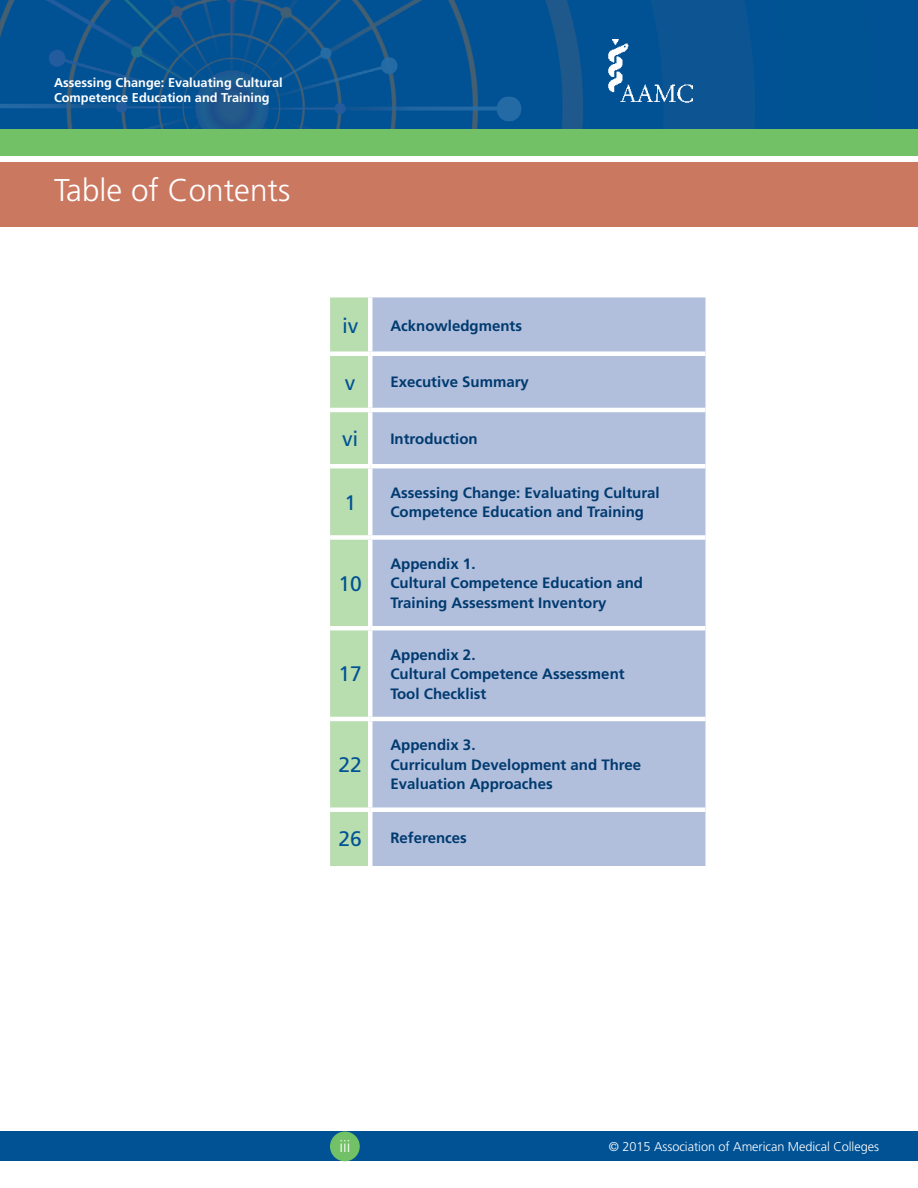
<style>
.page{position:relative;width:918px;height:1188px;background:#fff}
.page>*{position:absolute;margin:0;border:0;box-sizing:border-box;transform-origin:0 0}
.t1{font:300 31.5px "Frutiger";color:#fff}
.t2{font:21px "Frutiger";color:#005295}
.t3{font:300 16.5px "Frutiger";color:#fff}
.t4{font:700 15px/19.5px "Frutiger";color:#003a6f}
.t5{font:700 12.75px/15.3px "Frutiger";color:#fff}
.t6{font:300 12.75px "Frutiger";letter-spacing:-.005em;color:#fff}
</style>
<div class="page">
<div style="left:0;top:0;width:918px;height:156px;background:#005295"></div>
<img style="left:0;top:0;width:755px;height:129px">
<img style="left:606px;top:40px;width:87px;height:65px">
<div style="left:0;top:1132px;width:918px;height:29px;background:#005295"></div>
<div style="left:0;top:129px;width:918px;height:27px;background:#73c167"></div>
<div style="left:330px;top:1132px;width:30px;height:29px;background:#73c167;border-radius:50%"></div>
<div style="left:330px;top:297px;width:38px;height:569px;background:#b8ddae"></div>
<div style="left:372px;top:297px;width:333px;height:569px;background:#b1bedc"></div>
<div style="left:330px;top:351px;width:40px;height:5px;background:#fff"></div>
<div style="left:370px;top:351px;width:335px;height:5px;background:#fff"></div>
<hr style="left:330px;top:408px;width:40px;height:4px;background:#fff">
<hr style="left:370px;top:408px;width:335px;height:4px;background:#fff">
<hr style="left:330px;top:464px;width:40px;height:4px;background:#fff">
<hr style="left:370px;top:464px;width:335px;height:4px;background:#fff">
<div style="left:330px;top:535px;width:40px;height:5px;background:#fff"></div>
<div style="left:370px;top:535px;width:335px;height:5px;background:#fff"></div>
<hr style="left:330px;top:626px;width:40px;height:4px;background:#fff">
<hr style="left:370px;top:626px;width:335px;height:4px;background:#fff">
<hr style="left:330px;top:717px;width:40px;height:4px;background:#fff">
<hr style="left:370px;top:717px;width:335px;height:4px;background:#fff">
<div style="left:330px;top:807px;width:40px;height:5px;background:#fff"></div>
<div style="left:370px;top:807px;width:335px;height:5px;background:#fff"></div>
<div style="left:0;top:162px;width:918px;height:65px;background:#cb7861"></div>
<p class="t5" style="left:54px;top:75px;width:230px">Assessing Change: Evaluating Cultural<br>Competence Education and Training</p>
<h1 class="t1" style="left:54px;top:172px;width:238px">Table of Contents</h1>
<h2 class="t2" style="left:342px;top:314px;width:18px">iv</h2>
<p class="t4" style="left:390px;top:316px;width:133px">Acknowledgments</p>
<h2 class="t2" style="left:345px;top:370px;width:12px">v</h2>
<p class="t4" style="left:390px;top:373px;width:140px">Executive Summary</p>
<h2 class="t2" style="left:342px;top:426px;width:18px">vi</h2>
<p class="t4" style="left:390px;top:429px;width:89px">Introduction</p>
<h2 class="t2" style="left:344px;top:490px;width:13px">1</h2>
<p class="t4" style="left:390px;top:483px;width:271px">Assessing Change: Evaluating Cultural<br>Competence Education and Training</p>
<h2 class="t2" style="left:338px;top:571px;width:25px">10</h2>
<h2 class="t2" style="left:338px;top:662px;width:25px">17</h2>
<h2 class="t2" style="left:338px;top:753px;width:25px">22</h2>
<p class="t4" style="left:390px;top:554px;width:254px">Appendix 1.<br>Cultural Competence Education and<br>Training Assessment Inventory</p>
<p class="t4" style="left:390px;top:645px;width:236px">Appendix 2.<br>Cultural Competence Assessment<br>Tool Checklist</p>
<p class="t4" style="left:390px;top:736px;width:252px">Appendix 3.<br>Curriculum Development and Three<br>Evaluation Approaches</p>
<h2 class="t2" style="left:338px;top:826px;width:25px">26</h2>
<p class="t4" style="left:390px;top:829px;width:78px">References</p>
<p class="t3" style="left:339px;top:1137px;width:13px">iii</p>
<p class="t6" style="left:609px;top:1139px;width:272px">© 2015 Association of American Medical Colleges</p>
</div>
